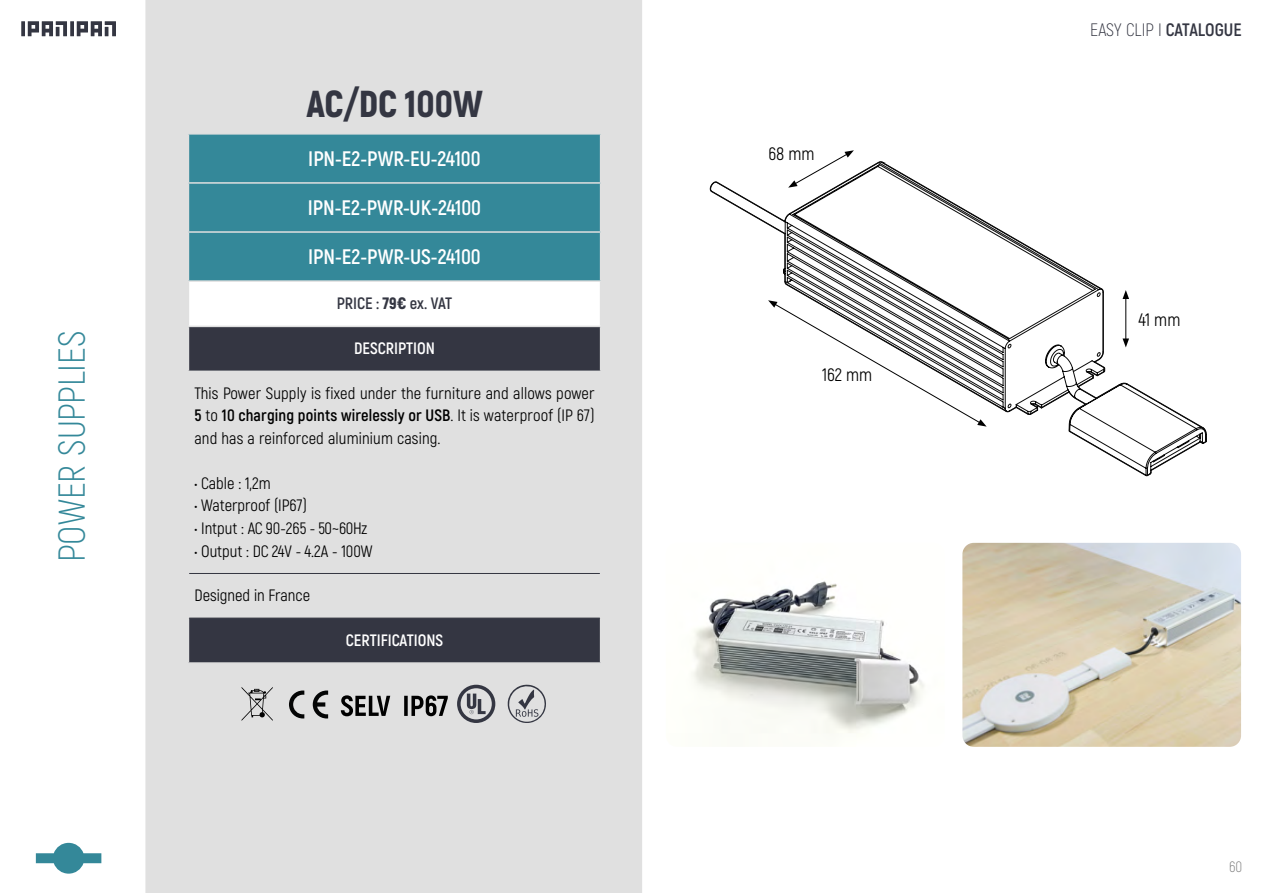
<style>
.page{position:relative;width:1263px;height:893px;background:#fff}
.page>*{position:absolute;margin:0;border:0;box-sizing:border-box;transform-origin:0 0}
.t1{font:300 37.5px "Akrobat";color:#348899}
.t2{font:900 37.5px "Akrobat";color:#343642}
.t3{font:700 21px "Akrobat";color:#fff}
.t4{font:300 18px "Akrobat";color:#343642}
.t5{font:18px "Akrobat";color:#000}
.t6{font:16.5px/22.5px "Akrobat";color:#000;text-align:justify}
.t7{font:700 16.5px "Akrobat";color:#fff}
.t8{font:700 16.5px "Akrobat";color:#343642}
.t9{font:300 15px "Akrobat";color:#7c7c7c}
.s1{font-weight:900}
.s2{font-weight:700}
</style>
<div class="page">
<div style="left:145px;top:0;width:497px;height:893px;background:#e0e0e0"></div>
<svg style="left:21px;top:21px;width:95px;height:15px"></svg>
<svg style="left:36px;top:843px;width:65px;height:31px"></svg>
<img style="left:691px;top:581px;width:234px;height:153px">
<img style="left:962px;top:543px;width:279px;height:204px">
<div style="left:188px;top:69px;width:413px;height:65px;background:#e0e0e0"></div>
<div style="left:189px;top:135px;width:411px;height:145px;background:#348899"></div>
<div style="left:188px;top:281px;width:413px;height:45px;background:#fff"></div>
<svg style="left:189px;top:327px;width:411px;height:335px;fill:#e0e0e0"></svg>
<hr style="left:188px;top:68px;width:413px;height:2px;background:#e0e0e0">
<hr style="left:188px;top:133px;width:413px;height:2px;background:#e0e0e0">
<hr style="left:188px;top:135px;width:1px;height:47px;background:#e0e0e0">
<hr style="left:600px;top:135px;width:1px;height:47px;background:#e0e0e0">
<hr style="left:188px;top:182px;width:413px;height:2px;background:#e0e0e0">
<hr style="left:188px;top:184px;width:1px;height:47px;background:#e0e0e0">
<hr style="left:600px;top:184px;width:1px;height:47px;background:#e0e0e0">
<hr style="left:188px;top:231px;width:413px;height:2px;background:#e0e0e0">
<hr style="left:188px;top:233px;width:1px;height:47px;background:#e0e0e0">
<hr style="left:600px;top:233px;width:1px;height:47px;background:#e0e0e0">
<hr style="left:188px;top:280px;width:413px;height:2px;background:#e0e0e0">
<hr style="left:188px;top:282px;width:1px;height:44px;background:#e0e0e0">
<hr style="left:600px;top:282px;width:1px;height:44px;background:#e0e0e0">
<hr style="left:188px;top:326px;width:413px;height:1px;background:#e0e0e0">
<hr style="left:188px;top:327px;width:1px;height:44px;background:#e0e0e0">
<hr style="left:600px;top:327px;width:1px;height:44px;background:#e0e0e0">
<hr style="left:188px;top:371px;width:413px;height:1px;background:#e0e0e0">
<hr style="left:188px;top:372px;width:1px;height:201px;background:#e0e0e0">
<hr style="left:600px;top:372px;width:1px;height:201px;background:#e0e0e0">
<hr style="left:188px;top:573px;width:1px;height:45px;background:#e0e0e0">
<hr style="left:600px;top:573px;width:1px;height:45px;background:#e0e0e0">
<hr style="left:188px;top:618px;width:1px;height:44px;background:#e0e0e0">
<hr style="left:600px;top:618px;width:1px;height:44px;background:#e0e0e0">
<hr style="left:188px;top:662px;width:413px;height:2px;background:#e0e0e0">
<hr style="left:189px;top:573px;width:411px;height:1px;background:#343642">
<hr style="left:189px;top:618px;width:411px;height:1px;background:#343642">
<svg style="left:709px;top:161px;width:498px;height:316px"></svg>
<hr style="left:1125px;top:297px;width:1px;height:44px;background:#000">
<svg style="left:1122px;top:338px;width:7px;height:9px"></svg>
<svg style="left:1122px;top:290px;width:7px;height:9px"></svg>
<svg style="left:768px;top:300px;width:219px;height:127px"></svg>
<svg style="left:788px;top:150px;width:66px;height:38px"></svg>
<svg style="left:242px;top:687px;width:31px;height:34px"></svg>
<svg style="left:341px;top:695px;width:49px;height:21px"></svg>
<svg style="left:404px;top:695px;width:44px;height:21px"></svg>
<svg style="left:289px;top:690px;width:15px;height:28px"></svg>
<svg style="left:313px;top:690px;width:15px;height:28px"></svg>
<svg style="left:508px;top:684px;width:38px;height:39px"></svg>
<svg style="left:457px;top:685px;width:38px;height:38px"></svg>
<h1 class="t1" style="left:49px;top:562px;width:233px;rotate:-90deg">POWER SUPPLIES</h1>
<h1 class="t2" style="left:306px;top:79px;width:178px">AC/DC 100W</h1>
<p class="t3" style="left:308px;top:145px;width:174px">IPN-E2-PWR-EU-24100</p>
<p class="t3" style="left:308px;top:195px;width:175px">IPN-E2-PWR-UK-24100</p>
<p class="t3" style="left:308px;top:244px;width:174px">IPN-E2-PWR-US-24100</p>
<p class="t8" style="left:337px;top:293px;width:117px">PRICE : <span class="s1">79€</span> ex. VAT</p>
<p class="t7" style="left:354px;top:338px;width:82px">DESCRIPTION</p>
<p class="t6" style="left:194px;top:382px;width:402px">This Power Supply is fixed under the furniture and allows power <span class="s2">5</span> to <span class="s2">10 charging points wirelessly or USB</span>. It is waterproof (IP 67) and has a reinforced aluminium casing.</p>
<p class="t6" style="left:194px;top:472px;width:78px">• Cable : 1,2m</p>
<p class="t6" style="left:194px;top:494px;width:114px">• Waterproof (IP67)</p>
<p class="t6" style="left:194px;top:517px;width:174px">• Intput : AC 90-265 - 50~60Hz</p>
<p class="t6" style="left:194px;top:539px;width:180px">• Output : DC 24V - 4.2A - 100W</p>
<p class="t6" style="left:194px;top:584px;width:117px">Designed in France</p>
<p class="t7" style="left:346px;top:630px;width:99px">CERTIFICATIONS</p>
<p class="t5" style="left:768px;top:143px;width:48px">68 mm</p>
<p class="t5" style="left:822px;top:364px;width:52px">162 mm</p>
<p class="t4" style="left:1090px;top:19px;width:153px">EASY CLIP I <span class="s2">CATALOGUE</span></p>
<p class="t5" style="left:1138px;top:309px;width:43px">41 mm</p>
<p class="t9" style="left:1229px;top:858px;width:15px">60</p>
</div>
